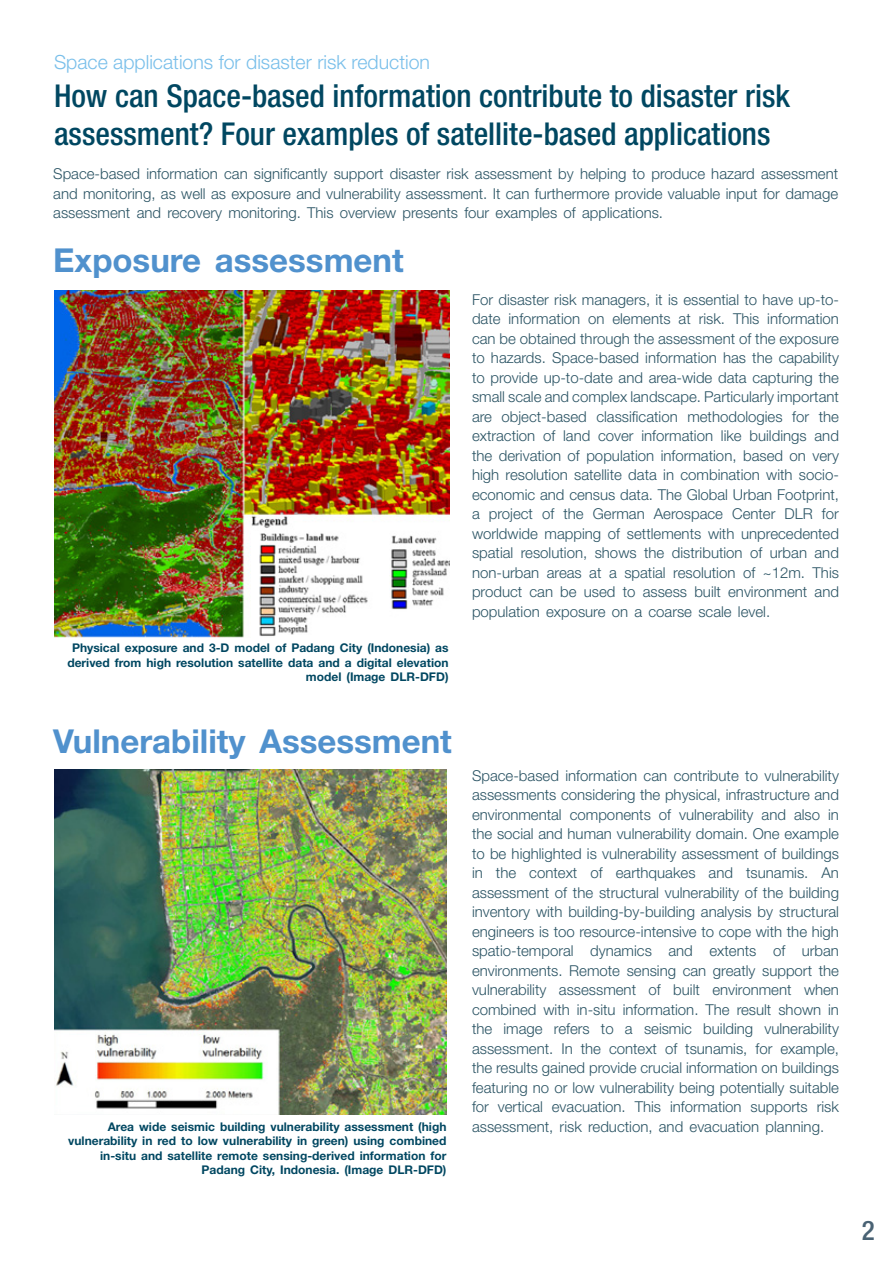
<style>
.page{position:relative;width:893px;height:1263px;background:#fff}
.page>*{position:absolute;margin:0;border:0;box-sizing:border-box;transform-origin:0 0}
.t1{font:700 33px "Helvetica Neue";color:#5091cd}
.t2{font:500 condensed 31.5px/37.8px "Helvetica Neue";color:#004761}
.t3{font:500 condensed 27px "Helvetica Neue";color:#496274}
.t4{font:300 19.5px "Helvetica Neue";color:#79bfea}
.t5{font:300 15px/19.5px "Helvetica Neue";color:#2b5464;text-align:justify}
.t6{font:700 12px/14.4px "Helvetica Neue";color:#004761;text-align:right}
</style>
<div class="page">
<img style="left:54px;top:291px;width:395px;height:347px">
<img style="left:54px;top:770px;width:392px;height:344px">
<h3 class="t4" style="left:54px;top:50px;width:377px">Space applications for disaster risk reduction</h3>
<h2 class="t2" style="left:54px;top:77px;width:737px">How can Space-based information contribute to disaster risk assessment? Four examples of satellite-based applications</h2>
<p class="t5" style="left:53px;top:164px;width:786px">Space-based information can significantly support disaster risk assessment by helping to produce hazard assessment and monitoring, as well as exposure and vulnerability assessment. It can furthermore provide valuable input for damage assessment and recovery monitoring. This overview presents four examples of applications.</p>
<h1 class="t1" style="left:53px;top:240px;width:352px">Exposure assessment</h1>
<p class="t5" style="left:472px;top:289px;width:368px">For disaster risk managers, it is essential to have up-to&shy;date information on elements at risk. This information can be obtained through the assessment of the exposure to hazards. Space-based information has the capability to provide up-to-date and area-wide data capturing the small scale and complex landscape. Particularly important are object-based classification methodologies for the extraction of land cover information like buildings and the derivation of population information, based on very high resolution satellite data in combination with socio&shy;economic and census data. The Global Urban Footprint, a project of the German Aerospace Center DLR for worldwide mapping of settlements with unprecedented spatial resolution, shows the distribution of urban and non-urban areas at a spatial resolution of ~12m. This product can be used to assess built environment and population exposure on a coarse scale level.</p>
<p class="t6" style="left:67px;top:641px;width:383px">Physical exposure and 3-D model of Padang City (Indonesia) as derived from high resolution satellite data and a digital elevation model (Image DLR-DFD)</p>
<h1 class="t1" style="left:53px;top:720px;width:400px">Vulnerability Assessment</h1>
<p class="t6" style="left:68px;top:1119px;width:380px">Area wide seismic building vulnerability assessment (high vulnerability in red to low vulnerability in green) using combined in-situ and satellite remote sensing-derived information for Padang City, Indonesia. (Image DLR-DFD)</p>
<p class="t5" style="left:472px;top:765px;width:368px">Space-based information can contribute to vulnerability assessments considering the physical, infrastructure and environmental components of vulnerability and also in the social and human vulnerability domain. One example to be highlighted is vulnerability assessment of buildings in the context of earthquakes and tsunamis. An assessment of the structural vulnerability of the building inventory with building-by-building analysis by structural engineers is too resource-intensive to cope with the high spatio-temporal dynamics and extents of urban environments. Remote sensing can greatly support the vulnerability assessment of built environment when combined with in-situ information. The result shown in the image refers to a seismic building vulnerability assessment. In the context of tsunamis, for example, the results gained provide crucial information on buildings featuring no or low vulnerability being potentially suitable for vertical evacuation. This information supports risk assessment, risk reduction, and evacuation planning.</p>
<h3 class="t3" style="left:862px;top:1214px;width:14px">2</h3>
</div>
